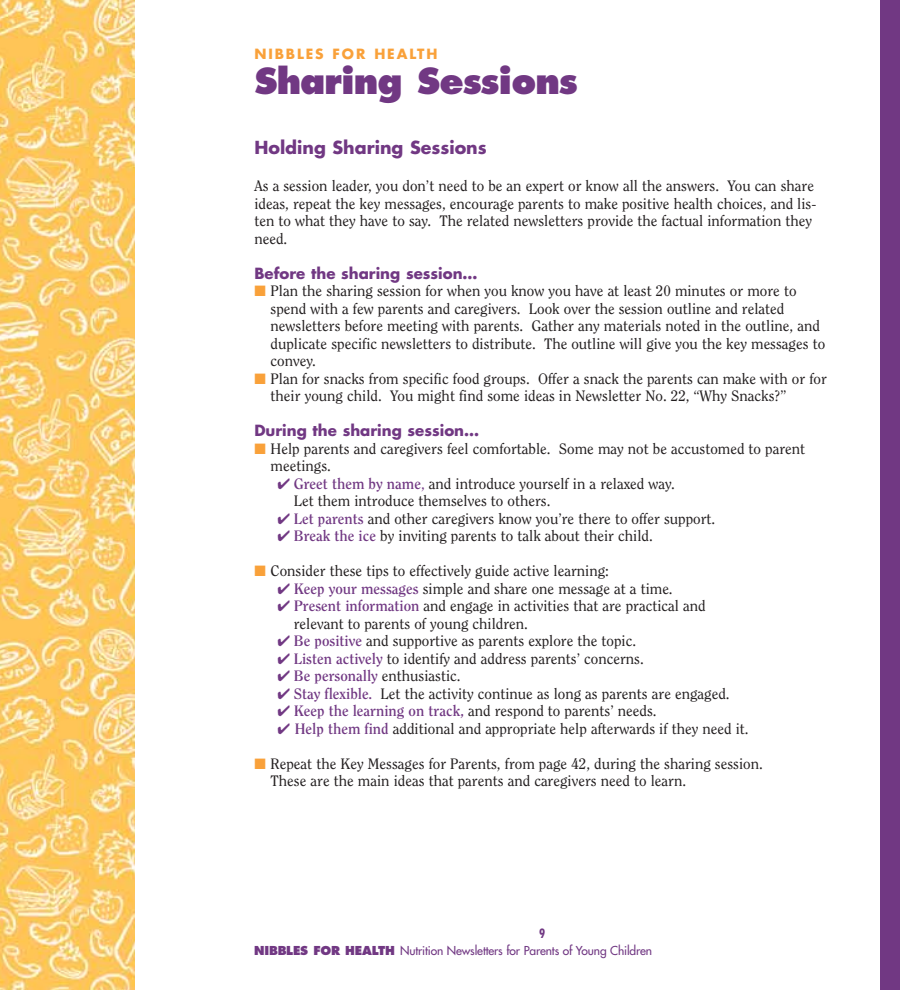
<style>
.page{position:relative;width:900px;height:990px;background:#fff}
.page>*{position:absolute;margin:0;border:0;box-sizing:border-box;transform-origin:0 0}
.t1{font:800 35px "Futura";letter-spacing:-.025em;color:#713883}
.t2{font:700 17.5px "Futura";color:#713883}
.t3{font:15px/17.5px "Clearface";color:#231f20}
.t4{font:700 15px "Futura";color:#713883}
.t5{font:700 13.75px "Futura";letter-spacing:.135em;color:#f9a13a}
.t6{font:700 condensed 12.5px "Futura";color:#713883}
.t7{font:12px "Futura";letter-spacing:-.01em;color:#713883}
.s1{color:#f9a13a}
.s2{color:#713883}
.s3{font-weight:700;color:#713883}
.s4{font-weight:800}
</style>
<div class="page">
<div style="left:880px;top:0;width:20px;height:990px;background:#713883"></div>
<img style="left:0;top:0;width:135px;height:990px">
<p class="t5" style="left:254px;top:48px;width:185px">NIBBLES FOR HEALTH</p>
<h1 class="t1" style="left:254px;top:66px;width:325px">Sharing Sessions</h1>
<p class="t2" style="left:254px;top:139px;width:234px">Holding Sharing Sessions</p>
<p class="t3" style="left:254px;top:178px;width:564px">As a session leader, you don’t need to be an expert or know all the answers. You can share ideas, repeat the key messages, encourage parents to make positive health choices, and lis&shy;ten to what they have to say. The related newsletters provide the factual information they need.</p>
<p class="t4" style="left:254px;top:266px;width:225px">Before the sharing session…</p>
<p class="t3" style="left:271px;top:283px;width:556px;text-indent:-16px"><span class="s1">■</span> Plan the sharing session for when you know you have at least 20 minutes or more to spend with a few parents and caregivers. Look over the session outline and related newsletters before meeting with parents. Gather any materials noted in the outline, and duplicate specific newsletters to distribute. The outline will give you the key messages to convey.</p>
<p class="t3" style="left:271px;top:371px;width:558px;text-indent:-16px"><span class="s1">■</span> Plan for snacks from specific food groups. Offer a snack the parents can make with or for their young child. You might find some ideas in Newsletter No. 22, “Why Snacks?”</p>
<p class="t4" style="left:254px;top:424px;width:226px">During the sharing session…</p>
<p class="t3" style="left:271px;top:441px;width:536px;text-indent:-16px"><span class="s1">■</span> Help parents and caregivers feel comfortable. Some may not be accustomed to parent meetings.</p>
<p class="t3" style="left:294px;top:476px;width:383px;text-indent:-16px"><span class="s2">✔</span> <span class="s3">Greet them by name</span><span class="s2">,</span> and introduce yourself in a relaxed way.<br>Let them introduce themselves to others.</p>
<p class="t3" style="left:277px;top:511px;width:439px"><span class="s2">✔</span> <span class="s3">Let parents</span> and other caregivers know you’re there to offer support.</p>
<p class="t3" style="left:277px;top:528px;width:377px"><span class="s2">✔</span> <span class="s3">Break the ice</span> by inviting parents to talk about their child.</p>
<p class="t3" style="left:254px;top:563px;width:356px"><span class="s1">■</span> Consider these tips to effectively guide active learning:</p>
<p class="t3" style="left:277px;top:581px;width:397px"><span class="s2">✔</span> <span class="s3">Keep your messages</span> simple and share one message at a time.</p>
<p class="t3" style="left:294px;top:598px;width:413px;text-indent:-16px"><span class="s2">✔</span> <span class="s3">Present information</span> and engage in activities that are practical and relevant to parents of young children.</p>
<p class="t3" style="left:277px;top:633px;width:360px"><span class="s2">✔</span> <span class="s3">Be positive</span> and supportive as parents explore the topic.</p>
<p class="t3" style="left:277px;top:651px;width:368px"><span class="s2">✔</span> <span class="s3">Listen actively</span> to identify and address parents’ concerns.</p>
<p class="t3" style="left:277px;top:668px;width:185px"><span class="s2">✔</span> <span class="s3">Be personally</span> enthusiastic.</p>
<p class="t3" style="left:277px;top:686px;width:454px"><span class="s2">✔</span> <span class="s3">Stay flexible.</span> Let the activity continue as long as parents are engaged.</p>
<p class="t3" style="left:277px;top:703px;width:381px"><span class="s2">✔</span> <span class="s3">Keep the learning on track,</span> and respond to parents’ needs.</p>
<p class="t3" style="left:277px;top:721px;width:473px"><span class="s2">✔</span> <span class="s3">Help them find</span> additional and appropriate help afterwards if they need it.</p>
<p class="t3" style="left:271px;top:756px;width:494px;text-indent:-16px"><span class="s1">■</span> Repeat the Key Messages for Parents, from page 42, during the sharing session.<br>These are the main ideas that parents and caregivers need to learn.</p>
<p class="t6" style="left:539px;top:928px;width:8px">9</p>
<p class="t7" style="left:254px;top:945px;width:400px"><span class="s4">NIBBLES FOR HEALTH</span> Nutrition Newsletters for Parents of Young Children</p>
</div>
